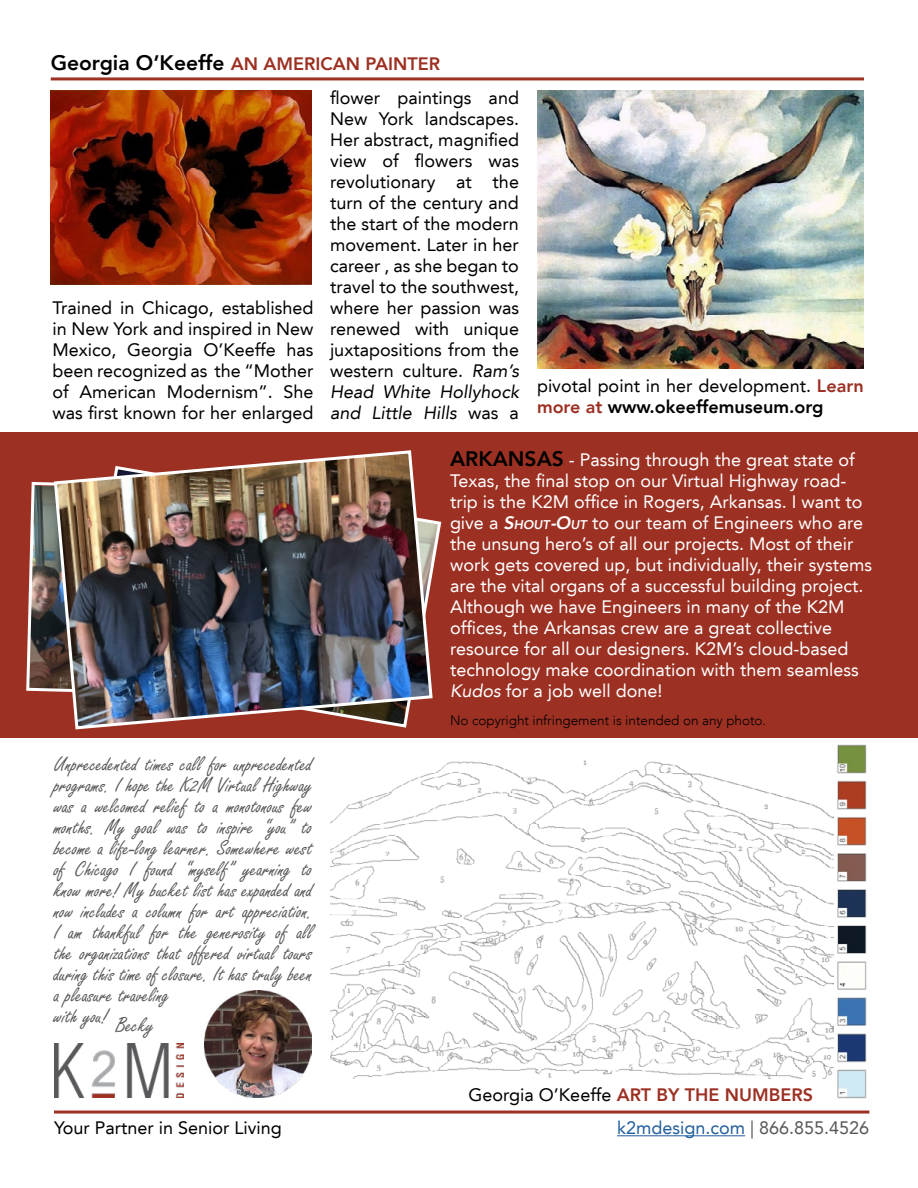
<style>
.page{position:relative;width:918px;height:1188px;background:#fff}
.page>*{position:absolute;margin:0;border:0;box-sizing:border-box;transform-origin:0 0}
.t1{font:22.5px/21px "Freestyle Script";color:#58595b}
.t2{font:18px/21px "Avenir LT";color:#000;text-align:justify}
.t3{font:18px/21px "Avenir LT";color:#fff}
.t4{font:800 18px "Avenir LT";color:#9c3022}
.t5{font:18px "Avenir LT";color:#215e9e}
.t6{font:300 13.5px "Avenir LT";color:#000}
.s1{font-size:21px;color:#000}
.s2{font-style:italic}
.s3{font-weight:800;color:#9c3022}
.s4{font-weight:800}
.s5{font-weight:800;font-size:21px;color:#000}
.s6{font-weight:800;font-style:italic}
.s7{font-weight:800;font-style:italic;font-size:12.6px}
.s8{color:#58595b}
</style>
<div class="page">
<img style="left:331px;top:760px;width:502px;height:319px">
<img style="left:54px;top:1044px;width:129px;height:53px">
<img style="left:204px;top:990px;width:108px;height:108px">
<hr style="left:51px;top:77px;width:813px;height:3px;background:#9c3022">
<hr style="left:617px;top:1135px;width:128px;height:1px;background:#215e9e">
<hr style="left:54px;top:1111px;width:815px;height:3px;background:#9c3022">
<img style="left:51px;top:90px;width:261px;height:195px">
<img style="left:537px;top:90px;width:327px;height:278px">
<div style="left:0;top:432px;width:918px;height:306px;background:#9c3022"></div>
<img style="left:26px;top:481px;width:26px;height:211px">
<img style="left:52px;top:450px;width:382px;height:280px">
<img style="left:833px;top:744px;width:34px;height:355px">
<p class="t4" style="left:51px;top:53px;width:391px"><span class="s1">Georgia O’Keeffe</span> AN AMERICAN PAINTER</p>
<p class="t2" style="left:52px;top:297px;width:263px">Trained in Chicago, established in New York and inspired in New Mexico, Georgia O’Keeffe has been recognized as the “Mother of American Modernism”. She was first known for her enlarged</p>
<p class="t2" style="left:330px;top:87px;width:191px">flower paintings and New York landscapes.<br>Her abstract, magnified view of flowers was revolutionary at the turn of the century and the start of the modern movement. Later in her career , as she began to travel to the southwest, where her passion was renewed with unique juxtapositions from the western culture. <span class="s2">Ram’s Head White Hollyhock and Little Hills</span> was a</p>
<p class="t2" style="left:537px;top:375px;width:328px">pivotal point in her development. <span class="s3">Learn more at</span> <span class="s4">www.okeeffemuseum.org</span></p>
<p class="t1" style="left:54px;top:755px;width:260px">Unprecedented times call for unprecedented programs. I hope the K2M Virtual Highway was a welcomed relief to a monotonous few months. My goal was to inspire “you” to become a life-long learner. Somewhere west of Chicago I found “myself” yearning to know more! My bucket list has expanded and now includes a column for art appreciation.<br>I am thankful for the generosity of all the organizations that offered virtual tours during this time of closure. It has truly been a pleasure traveling<br>with you!</p>
<p class="t1" style="left:116px;top:1016px;width:39px">Becky</p>
<p class="t3" style="left:450px;top:449px;width:424px"><span class="s5">ARKANSAS</span> - Passing through the great state of Texas, the final stop on our Virtual Highway road&shy;trip is the K2M office in Rogers, Arkansas. I want to give a <span class="s6">S</span><span class="s7">HOUT</span><span class="s6">-O</span><span class="s7">UT</span> to our team of Engineers who are the unsung hero’s of all our projects. Most of their work gets covered up, but individually, their systems are the vital organs of a successful building project.<br>Although we have Engineers in many of the K2M offices, the Arkansas crew are a great collective resource for all our designers. K2M’s cloud-based technology make coordination with them seamless <span class="s2">Kudos</span> for a job well done!</p>
<p class="t6" style="left:450px;top:712px;width:318px">No copyright infringement is intended on any photo.</p>
<p class="t2" style="left:469px;top:1084px;width:346px">Georgia O’Keeffe <span class="s3">ART BY THE NUMBERS</span></p>
<p class="t2" style="left:54px;top:1117px;width:229px">Your Partner in Senior Living</p>
<p class="t5" style="left:617px;top:1117px;width:254px">k2mdesign.com <span class="s8">| 866.855.4526</span></p>
</div>
